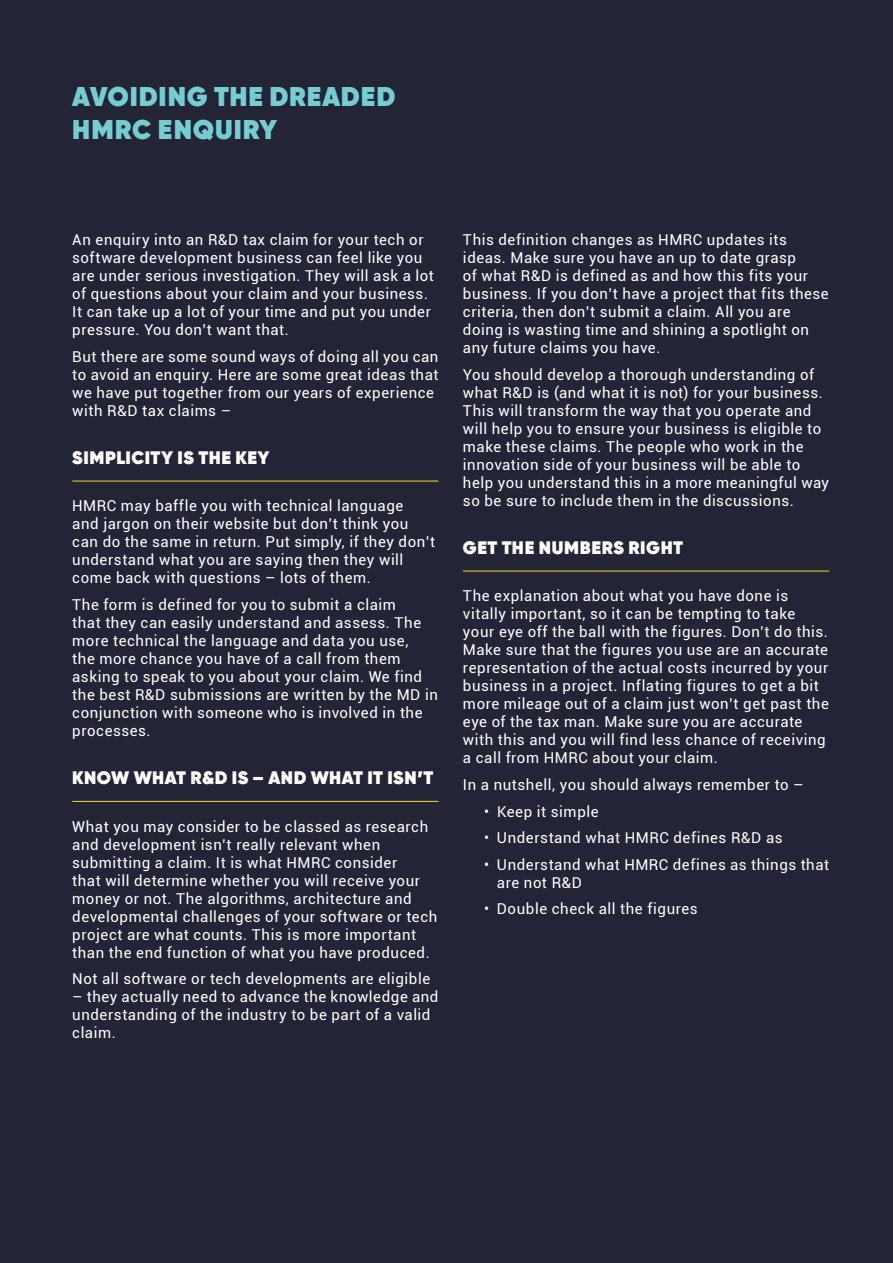
<style>
.page{position:relative;width:893px;height:1263px;background:#232436}
.page>*{position:absolute;margin:0;border:0;box-sizing:border-box;transform-origin:0 0}
.t1{font:800 27px/33px "Gilroy";letter-spacing:.03em;color:#75ccd1}
.t2{font:800 18px "Gilroy";letter-spacing:.03em;color:#fff}
.t3{font:15px/18px "Roboto";letter-spacing:.035em;color:#fff}
</style>
<div class="page">
<hr style="left:72px;top:481px;width:366px;height:1px;background:#f6da23">
<hr style="left:72px;top:801px;width:366px;height:1px;background:#f6da23">
<hr style="left:463px;top:571px;width:366px;height:1px;background:#f6da23">
<h1 class="t1" style="left:72px;top:80px;width:325px">AVOIDING THE DREADED<br>HMRC ENQUIRY</h1>
<p class="t3" style="left:72px;top:230px;width:363px">An enquiry into an R&amp;D tax claim for your tech or software development business can feel like you are under serious investigation. They will ask a lot of questions about your claim and your business.<br>It can take up a lot of your time and put you under pressure. You don’t want that.</p>
<p class="t3" style="left:72px;top:347px;width:368px">But there are some sound ways of doing all you can to avoid an enquiry. Here are some great ideas that we have put together from our years of experience with R&amp;D tax claims –</p>
<p class="t2" style="left:72px;top:446px;width:199px">SIMPLICITY IS THE KEY</p>
<p class="t3" style="left:72px;top:497px;width:364px">HMRC may baffle you with technical language<br>and jargon on their website but don’t think you can do the same in return. Put simply, if they don’t understand what you are saying then they will come back with questions – lots of them.</p>
<p class="t3" style="left:72px;top:595px;width:367px">The form is defined for you to submit a claim<br>that they can easily understand and assess. The more technical the language and data you use,<br>the more chance you have of a call from them asking to speak to you about your claim. We find the best R&amp;D submissions are written by the MD in conjunction with someone who is involved in the processes.</p>
<p class="t2" style="left:72px;top:766px;width:363px">KNOW WHAT R&amp;D IS – AND WHAT IT ISN’T</p>
<p class="t3" style="left:72px;top:817px;width:367px">What you may consider to be classed as research and development isn’t really relevant when submitting a claim. It is what HMRC consider<br>that will determine whether you will receive your money or not. The algorithms, architecture and developmental challenges of your software or tech project are what counts. This is more important than the end function of what you have produced.</p>
<p class="t3" style="left:72px;top:969px;width:359px">Not all software or tech developments are eligible</p>
<p class="t3" style="left:72px;top:987px;width:368px">– they actually need to advance the knowledge and understanding of the industry to be part of a valid claim.</p>
<p class="t3" style="left:463px;top:230px;width:367px">This definition changes as HMRC updates its ideas. Make sure you have an up to date grasp<br>of what R&amp;D is defined as and how this fits your business. If you don’t have a project that fits these criteria, then don’t submit a claim. All you are doing is wasting time and shining a spotlight on any future claims you have.</p>
<p class="t3" style="left:463px;top:365px;width:368px">You should develop a thorough understanding of what R&amp;D is (and what it is not) for your business.<br>This will transform the way that you operate and will help you to ensure your business is eligible to make these claims. The people who work in the innovation side of your business will be able to help you understand this in a more meaningful way so be sure to include them in the discussions.</p>
<p class="t2" style="left:463px;top:536px;width:221px">GET THE NUMBERS RIGHT</p>
<p class="t3" style="left:463px;top:587px;width:367px">The explanation about what you have done is vitally important, so it can be tempting to take your eye off the ball with the figures. Don’t do this.<br>Make sure that the figures you use are an accurate representation of the actual costs incurred by your business in a project. Inflating figures to get a bit more mileage out of a claim just won’t get past the eye of the tax man. Make sure you are accurate with this and you will find less chance of receiving a call from HMRC about your claim.</p>
<p class="t3" style="left:463px;top:775px;width:342px">In a nutshell, you should always remember to –</p>
<p class="t3" style="left:484px;top:802px;width:116px">• Keep it simple</p>
<p class="t3" style="left:484px;top:828px;width:300px">• Understand what HMRC defines R&amp;D as</p>
<p class="t3" style="left:497px;top:855px;width:334px;text-indent:-13px">• Understand what HMRC defines as things that are not R&amp;D</p>
<p class="t3" style="left:484px;top:899px;width:215px">• Double check all the figures</p>
</div>
